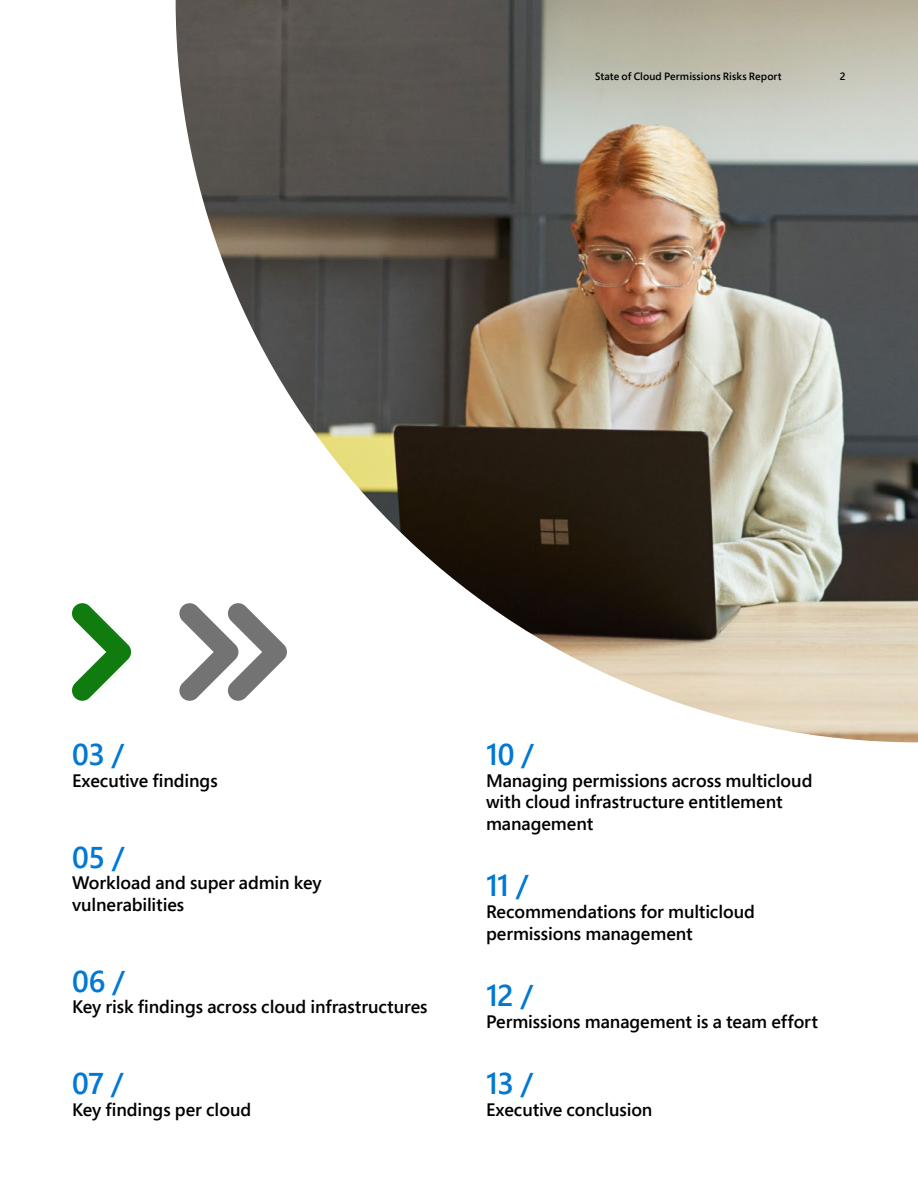
<style>
.page{position:relative;width:918px;height:1188px;background:#fff}
.page>*{position:absolute;margin:0;border:0;box-sizing:border-box;transform-origin:0 0}
.TOC1{font:600 30px "Segoe Pro";letter-spacing:-.02em;color:#0078d4}
.TOC1-2{font:600 18px/21.6px "Segoe Pro";letter-spacing:-.005em;color:#000}
.t1{font:600 10.5px "Segoe Pro";letter-spacing:.01em;color:#000}
</style>
<div class="page">
<img style="left:176px;top:0;width:742px;height:742px">
<svg style="left:72px;top:603px;width:60px;height:98px"></svg>
<svg style="left:178px;top:602px;width:110px;height:99px"></svg>
<p class="t1" style="left:595px;top:69px;width:188px">State of Cloud Permissions Risks Report</p>
<p class="t1" style="left:840px;top:69px;width:7px">2</p>
<p class="TOC1" style="left:72px;top:734px;width:54px">03 /</p>
<p class="TOC1-2" style="left:72px;top:769px;width:147px">Executive findings</p>
<p class="TOC1" style="left:72px;top:836px;width:54px">05 /</p>
<p class="TOC1-2" style="left:72px;top:872px;width:251px">Workload and super admin key vulnerabilities</p>
<p class="TOC1" style="left:72px;top:961px;width:55px">06 /</p>
<p class="TOC1-2" style="left:72px;top:996px;width:357px">Key risk findings across cloud infrastructures</p>
<p class="TOC1" style="left:72px;top:1063px;width:53px">07 /</p>
<p class="TOC1-2" style="left:72px;top:1098px;width:181px">Key findings per cloud</p>
<p class="TOC1" style="left:486px;top:734px;width:50px">10 /</p>
<p class="TOC1-2" style="left:486px;top:769px;width:328px">Managing permissions across multicloud with cloud infrastructure entitlement management</p>
<p class="TOC1" style="left:486px;top:865px;width:44px">11 /</p>
<p class="TOC1-2" style="left:486px;top:900px;width:271px">Recommendations for multicloud permissions management</p>
<p class="TOC1" style="left:486px;top:975px;width:49px">12 /</p>
<p class="TOC1-2" style="left:486px;top:1010px;width:334px">Permissions management is a team effort</p>
<p class="TOC1" style="left:486px;top:1063px;width:49px">13 /</p>
<p class="TOC1-2" style="left:486px;top:1098px;width:168px">Executive conclusion</p>
</div>
